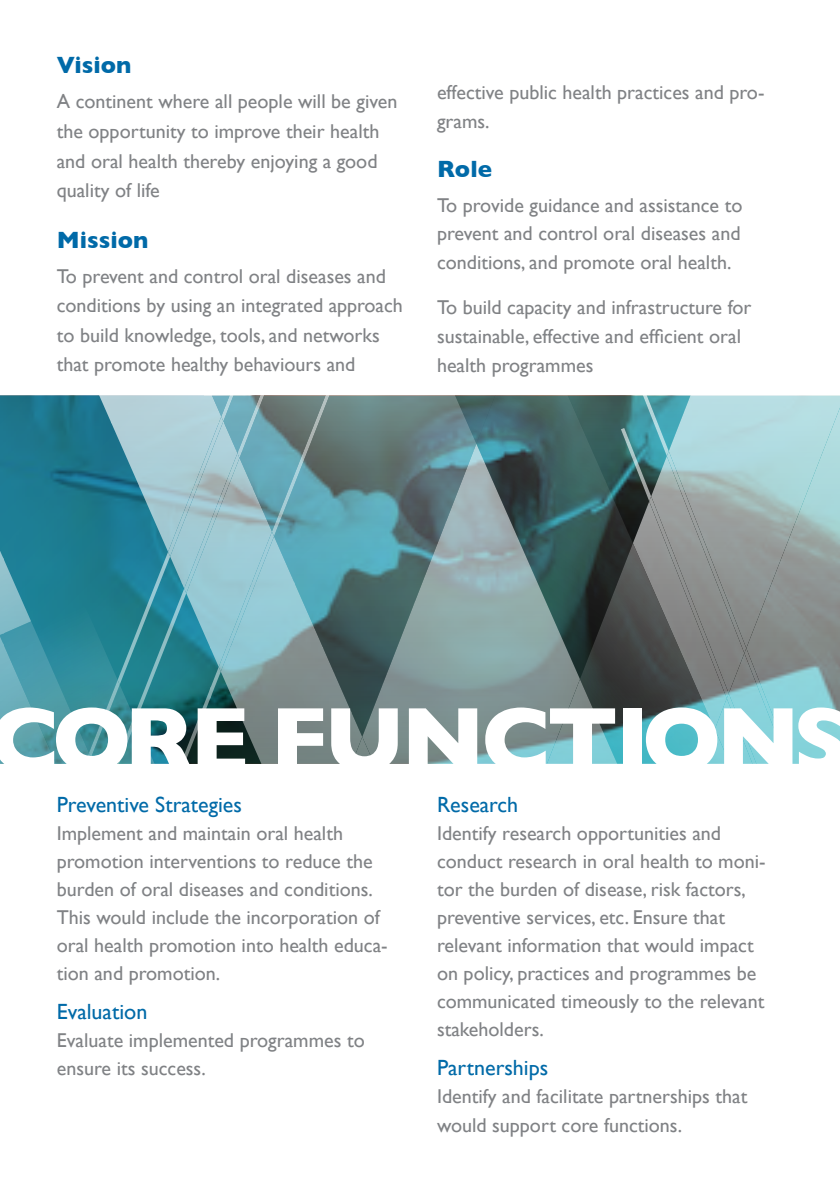
<style>
.page{position:relative;width:840px;height:1191px;background:#fff}
.page>*{position:absolute;margin:0;border:0;box-sizing:border-box;transform-origin:0 0}
.t1{font:700 93px "Gill Sans";letter-spacing:-.04em;color:#fff}
.t2{font:700 24px "Gill Sans";color:#006aa8}
.t3{font:22px "Gill Sans";color:#006aa8}
.t4{font:20px/28px "Gill Sans";color:#808285}
</style>
<div class="page">
<svg style="left:0;top:395px;width:181px;height:193px;background:#1c778d"></svg>
<img style="left:83px;top:395px;width:125px;height:28px">
<img style="left:111px;top:422px;width:125px;height:66px">
<img style="left:139px;top:486px;width:152px;height:98px">
<img style="left:181px;top:582px;width:110px;height:65px">
<div style="left:259px;top:711px;width:75px;height:53px;background:#778382"></div>
<img style="left:632px;top:395px;width:207px;height:334px">
<img style="left:309px;top:737px;width:53px;height:27px">
<img style="left:714px;top:729px;width:12px;height:35px">
<img style="left:208px;top:395px;width:268px;height:56px">
<img style="left:236px;top:449px;width:36px;height:65px">
<img style="left:264px;top:513px;width:98px;height:65px">
<img style="left:291px;top:577px;width:71px;height:97px">
<img style="left:334px;top:672px;width:28px;height:65px">
<img style="left:476px;top:395px;width:156px;height:148px">
<img style="left:362px;top:444px;width:217px;height:320px">
<img style="left:579px;top:543px;width:135px;height:221px">
<img style="left:465px;top:679px;width:196px;height:85px">
<img style="left:186px;top:599px;width:73px;height:165px">
<img style="left:0;top:488px;width:4px;height:64px">
<img style="left:186px;top:621px;width:44px;height:143px">
<img style="left:186px;top:686px;width:25px;height:78px">
<img style="left:210px;top:667px;width:11px;height:32px">
<img style="left:218px;top:531px;width:56px;height:140px">
<img style="left:272px;top:395px;width:116px;height:141px">
<img style="left:170px;top:588px;width:16px;height:176px">
<img style="left:184px;top:453px;width:55px;height:140px">
<img style="left:237px;top:395px;width:115px;height:63px">
<img style="left:0;top:552px;width:170px;height:212px">
<img style="left:168px;top:416px;width:55px;height:140px">
<img style="left:221px;top:395px;width:78px;height:26px">
<img style="left:89px;top:680px;width:31px;height:77px">
<img style="left:71px;top:753px;width:20px;height:11px">
<img style="left:744px;top:648px;width:95px;height:116px">
<img style="left:596px;top:395px;width:72px;height:61px">
<img style="left:666px;top:451px;width:79px;height:202px">
<div style="left:726px;top:693px;width:100px;height:71px;background:#86d2da"></div>
<img style="left:620px;top:428px;width:30px;height:73px">
<img style="left:648px;top:496px;width:80px;height:202px">
<p class="t2" style="left:57px;top:51px;width:76px">Vision</p>
<p class="t4" style="left:57px;top:87px;width:342px;line-height:29.6px">A continent where all people will be given the opportunity to improve their health and oral health thereby enjoying a good quality of life</p>
<p class="t2" style="left:57px;top:225px;width:93px">Mission</p>
<p class="t4" style="left:57px;top:261px;width:347px;line-height:29.6px">To prevent and control oral diseases and conditions by using an integrated approach to build knowledge, tools, and networks that promote healthy behaviours and</p>
<p class="t4" style="left:437px;top:78px;width:329px;line-height:28.6px">effective public health practices and pro&shy;grams.</p>
<p class="t2" style="left:437px;top:155px;width:56px">Role</p>
<p class="t4" style="left:437px;top:190px;width:307px;line-height:28.6px;text-align:justify">To provide guidance and assistance to prevent and control oral diseases and conditions, and promote oral health.</p>
<p class="t4" style="left:437px;top:293px;width:316px;line-height:28.6px">To build capacity and infrastructure for sustainable, effective and efficient oral health programmes</p>
<h1 class="t1" style="left:-10px;top:685px;width:860px">CORE FUNCTIONS</h1>
<p class="t3" style="left:57px;top:791px;width:187px">Preventive Strategies</p>
<p class="t4" style="left:57px;top:819px;width:332px">Implement and maintain oral health promotion interventions to reduce the burden of oral diseases and conditions.<br>This would include the incorporation of oral health promotion into health educa&shy;tion and promotion.</p>
<p class="t3" style="left:57px;top:999px;width:92px">Evaluation</p>
<p class="t4" style="left:57px;top:1026px;width:309px">Evaluate implemented programmes to ensure its success.</p>
<p class="t3" style="left:437px;top:791px;width:83px">Research</p>
<p class="t4" style="left:437px;top:819px;width:330px">Identify research opportunities and conduct research in oral health to moni&shy;tor the burden of disease, risk factors, preventive services, etc. Ensure that relevant information that would impact on policy, practices and programmes be communicated timeously to the relevant stakeholders.</p>
<p class="t3" style="left:437px;top:1055px;width:113px">Partnerships</p>
<p class="t4" style="left:437px;top:1082px;width:312px">Identify and facilitate partnerships that would support core functions.</p>
</div>
